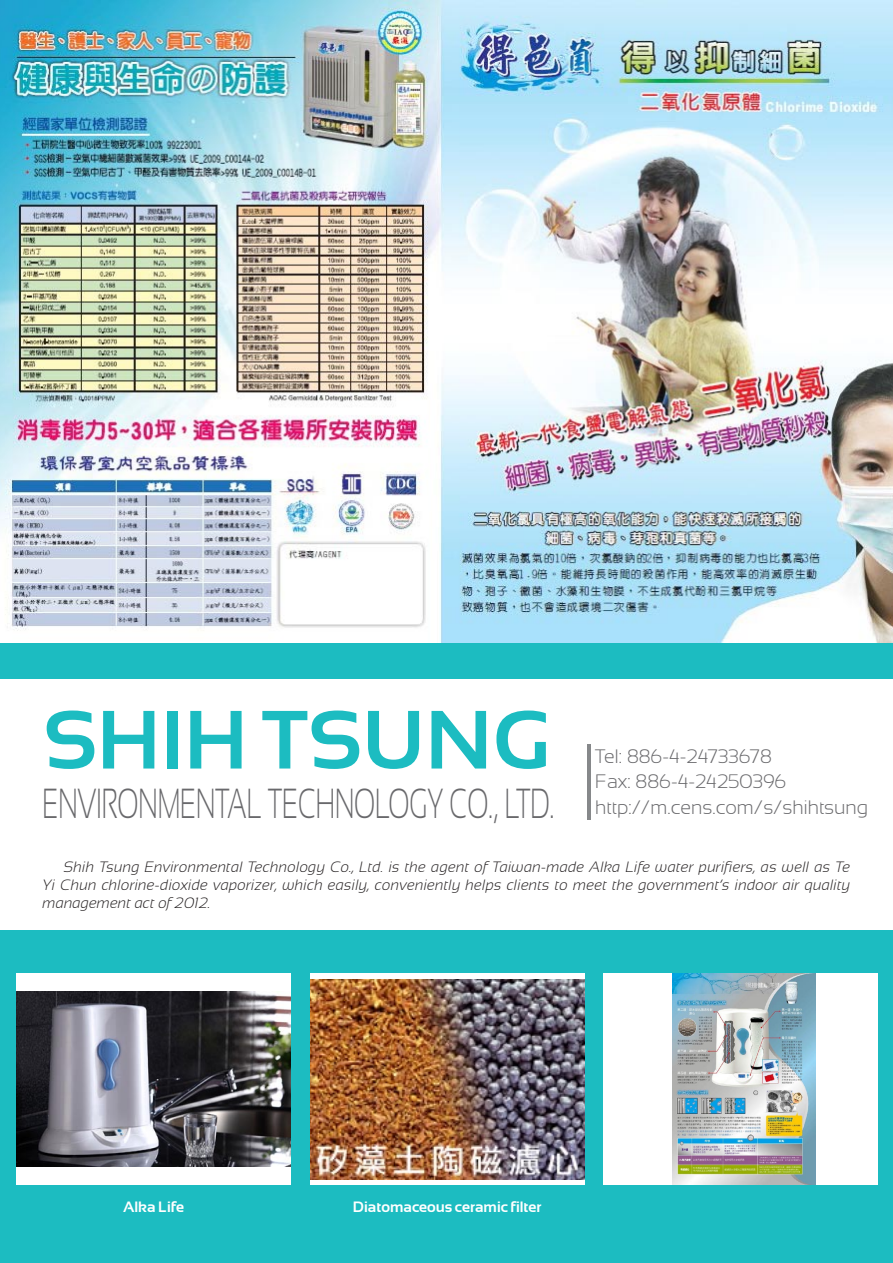
<style>
.page{position:relative;width:893px;height:1263px;background:#fff}
.page>*{position:absolute;margin:0;border:0;box-sizing:border-box;transform-origin:0 0}
.公司名大標{font:700 82.5px "Sansation";color:#1cbcc1}
.公司名大標-2{font:300 42px "Sansation";color:#69696c;scale:.63 1}
.公司內容{font:300 19.5px "Sansation";color:#69696c}
.副標內文{font:italic 300 15px/18px "Sansation";letter-spacing:.005em;color:#231f20;text-align:justify}
.產品名{font:700 15px "Sansation";color:#fff}
</style>
<div class="page">
<img style="left:0;top:1px;width:893px;height:641px">
<div style="left:0;top:643px;width:893px;height:620px;background:#1cbcc1"></div>
<div style="left:0;top:679px;width:893px;height:251px;background:#fff"></div>
<div style="left:17px;top:973px;width:274px;height:212px;background:#fff"></div>
<img style="left:17px;top:992px;width:274px;height:174px">
<svg style="left:310px;top:973px;width:274px;height:212px;background:#ede7e4"></svg>
<img style="left:310px;top:980px;width:274px;height:199px">
<div style="left:604px;top:973px;width:274px;height:212px;background:#fff"></div>
<img style="left:672px;top:973px;width:143px;height:211px">
<hr style="left:587px;top:744px;width:3px;height:76px;background:#86888a">
<p class="公司名大標" style="left:43px;top:694px;width:509px">Shih Tsung</p>
<p class="公司名大標-2" style="left:43px;top:780px;width:813px">Environmental Technology Co., Ltd.</p>
<p class="公司內容" style="left:595px;top:745px;width:178px">Tel: 886-4-24733678</p>
<p class="公司內容" style="left:595px;top:771px;width:192px">Fax: 886-4-24250396</p>
<p class="公司內容" style="left:595px;top:796px;width:274px">http://m.cens.com/s/shihtsung</p>
<p class="副標內文" style="left:43px;top:858px;width:809px;text-indent:21px">Shih Tsung Environmental Technology Co., Ltd. is the agent of Taiwan-made Alka Life water purifiers, as well as Te Yi Chun chlorine-dioxide vaporizer, which easily, conveniently helps clients to meet the government’s indoor air quality management act of 2012.</p>
<p class="產品名" style="left:123px;top:1199px;width:63px">Alka Life</p>
<p class="產品名" style="left:353px;top:1199px;width:190px">Diatomaceous ceramic filter</p>
</div>
